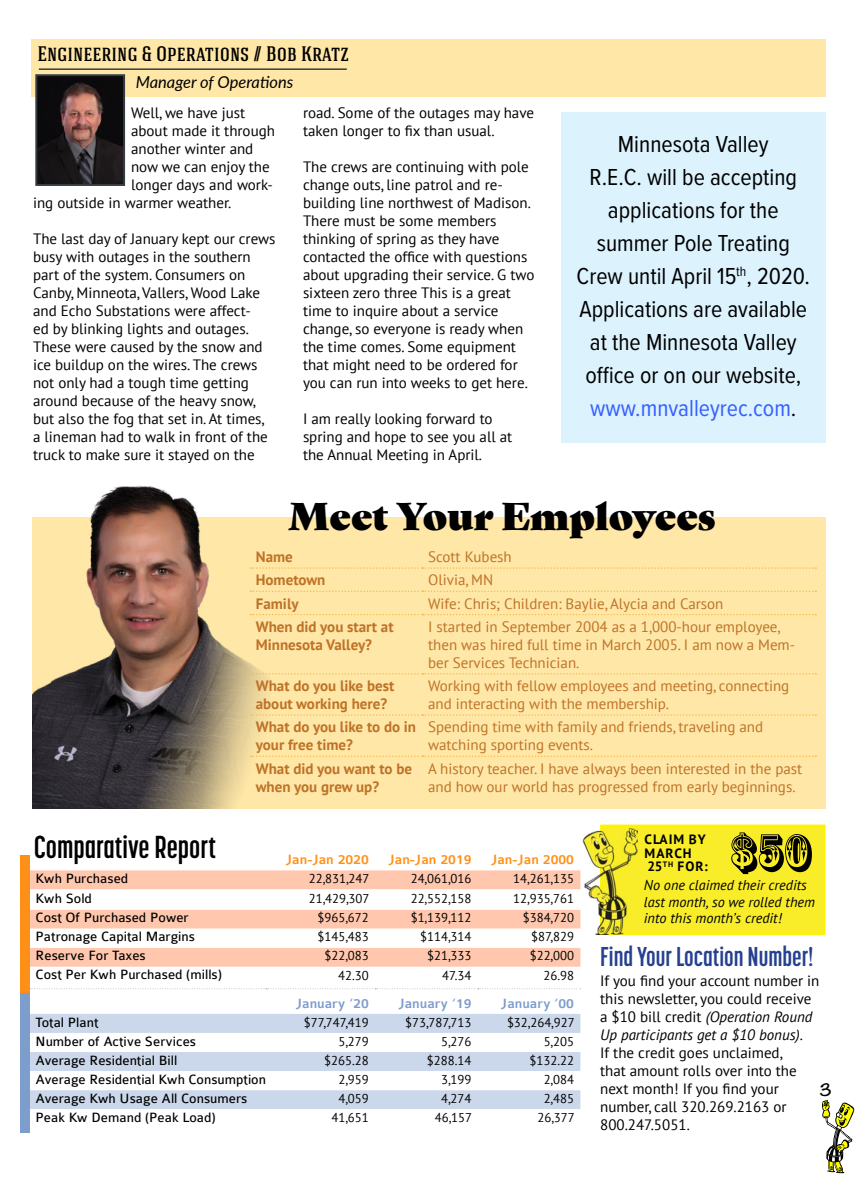
<style>
.page{position:relative;width:864px;height:1188px;background:#fff}
.page>*{position:absolute;margin:0;border:0;box-sizing:border-box;transform-origin:0 0}
.t1{font:49.95px "Rosewood Std";color:#000}
.t2{font:37.5px "Gastromond";color:#000}
.t3{font:700 31.5px "Korolev Compressed";color:#000}
.t4{font:700 27px "Korolev Compressed";color:#25408f}
.t5{font:24px/33px "Proxima Nova Cond";color:#000;text-align:center}
.t6{font:500 21px "Hagin Caps";color:#000}
.t7{font:italic 16.5px "Lato";color:#000}
.t8{font:15px/18px "PT Sans";color:#000}
.t9{font:15px/18px "PT Sans";color:#be7228}
.t10{font:700 15px/18px "PT Sans";color:#be7228}
.t11{font:700 15px "Noteworthy";color:#000}
.t12{font:14.4px "Colaborate";color:#000}
.t13{font:500 14.4px "Colaborate";color:#ff9017}
.t14{font:500 14.4px "Colaborate";color:#7d9dcc}
.t15{font:italic 14.25px/16.5px "PT Sans";color:#000101}
.t16{font:700 13.5px/13.5px "PT Sans";letter-spacing:.08em;color:#000}
.t17{font:12.75px "PT Sans";color:#000}
.s1{color:#3560ff}
.s2{font-style:italic}
</style>
<div class="page">
<div style="left:561px;top:113px;width:265px;height:330px;background:#dcf2fd"></div>
<div style="left:31px;top:40px;width:795px;height:57px;background:#ffe7a7"></div>
<img style="left:38px;top:77px;width:84px;height:106px">
<div style="left:35px;top:74px;width:90px;height:112px;border:2px solid #363d42"></div>
<hr style="left:39px;top:68px;width:308px;height:2px;background:#363d42">
<div style="left:32px;top:517px;width:794px;height:292px;background:#ffe7a7"></div>
<img style="left:32px;top:485px;width:238px;height:324px">
<svg style="left:251px;top:567px;width:565px;height:2px"></svg>
<svg style="left:251px;top:591px;width:565px;height:1px"></svg>
<svg style="left:251px;top:614px;width:565px;height:1px"></svg>
<svg style="left:251px;top:673px;width:565px;height:2px"></svg>
<svg style="left:251px;top:714px;width:565px;height:2px"></svg>
<svg style="left:251px;top:756px;width:565px;height:1px"></svg>
<div style="left:29px;top:870px;width:544px;height:19px;background:#ffc7ad"></div>
<svg style="left:29px;top:889px;width:551px;height:125px"></svg>
<div style="left:29px;top:1014px;width:551px;height:19px;background:#cbd8eb"></div>
<svg style="left:29px;top:1033px;width:551px;height:95px"></svg>
<svg style="left:30px;top:988px;width:551px;height:1px"></svg>
<div style="left:20px;top:855px;width:9px;height:139px;background:#ff9017"></div>
<div style="left:20px;top:994px;width:9px;height:139px;background:#7d9dcc"></div>
<div style="left:600px;top:825px;width:226px;height:110px;background:#f9ed29;border:2px solid #fff200"></div>
<img style="left:573px;top:829px;width:65px;height:106px">
<svg style="left:822px;top:1100px;width:32px;height:73px"></svg>
<h3 class="t6" style="left:37px;top:42px;width:313px">Engineering &amp; Operations // Bob Kratz</h3>
<p class="t7" style="left:136px;top:70px;width:159px">Manager of Operations</p>
<p class="t8" style="left:131px;top:103px;width:116px">Well, we have just</p>
<p class="t8" style="left:131px;top:121px;width:145px">about made it through</p>
<p class="t8" style="left:131px;top:139px;width:124px">another winter and</p>
<p class="t8" style="left:131px;top:157px;width:140px">now we can enjoy the</p>
<p class="t8" style="left:131px;top:175px;width:143px">longer days and work-</p>
<p class="t8" style="left:33px;top:193px;width:200px">ing outside in warmer weather.</p>
<p class="t8" style="left:33px;top:229px;width:244px">The last day of January kept our crews busy with outages in the southern part of the system. Consumers on Canby, Minneota, Vallers, Wood Lake and Echo Substations were affect-<br>ed by blinking lights and outages.<br>These were caused by the snow and ice buildup on the wires. The crews not only had a tough time getting around because of the heavy snow, but also the fog that set in. At times, a lineman had to walk in front of the truck to make sure it stayed on the</p>
<p class="t8" style="left:303px;top:103px;width:233px">road. Some of the outages may have taken longer to fix than usual.</p>
<p class="t8" style="left:303px;top:157px;width:233px">The crews are continuing with pole change outs, line patrol and re&shy;building line northwest of Madison.<br>There must be some members thinking of spring as they have contacted the office with questions about upgrading their service. G two sixteen zero three This is a great time to inquire about a service change, so everyone is ready when the time comes. Some equipment that might need to be ordered for you can run into weeks to get here.</p>
<p class="t8" style="left:303px;top:409px;width:211px">I am really looking forward to spring and hope to see you all at the Annual Meeting in April.</p>
<h3 class="t5" style="left:577px;top:126px;width:235px">Minnesota Valley<br>R.E.C. will be accepting applications for the summer Pole Treating<br>Crew until April 15<sup>th</sup>, 2020.<br>Applications are available at the Minnesota Valley office or on our website, <span class="s1">www.mnvalleyrec.com</span>.</h3>
<h2 class="t2" style="left:288px;top:487px;width:429px">Meet Your Employees</h2>
<p class="t10" style="left:256px;top:548px;width:38px">Name</p>
<p class="t9" style="left:428px;top:547px;width:85px">Scott Kubesh</p>
<p class="t10" style="left:256px;top:571px;width:71px">Hometown</p>
<p class="t9" style="left:428px;top:571px;width:67px">Olivia, MN</p>
<p class="t10" style="left:256px;top:594px;width:44px">Family</p>
<p class="t9" style="left:428px;top:594px;width:297px">Wife: Chris; Children: Baylie, Alycia and Carson</p>
<p class="t10" style="left:256px;top:617px;width:139px">When did you start at<br>Minnesota Valley?</p>
<p class="t9" style="left:428px;top:617px;width:369px">I started in September 2004 as a 1,000-hour employee, then was hired full time in March 2005. I am now a Mem&shy;ber Services Technician.</p>
<p class="t10" style="left:256px;top:677px;width:140px">What do you like best about working here?</p>
<p class="t9" style="left:428px;top:676px;width:363px">Working with fellow employees and meeting, connecting and interacting with the membership.</p>
<p class="t10" style="left:256px;top:718px;width:162px">What do you like to do in your free time?</p>
<p class="t9" style="left:428px;top:718px;width:337px">Spending time with family and friends, traveling and watching sporting events.</p>
<p class="t10" style="left:256px;top:759px;width:158px">What did you want to be when you grew up?</p>
<p class="t9" style="left:428px;top:759px;width:376px">A history teacher. I have always been interested in the past and how our world has progressed from early beginnings.</p>
<h3 class="t3" style="left:34px;top:829px;width:184px">Comparative Report</h3>
<p class="t13" style="left:286px;top:852px;width:84px">Jan-Jan 2020</p>
<p class="t13" style="left:388px;top:852px;width:84px">Jan-Jan 2019</p>
<p class="t13" style="left:491px;top:852px;width:84px">Jan-Jan 2000</p>
<p class="t12" style="left:36px;top:871px;width:94px">Kwh Purchased</p>
<p class="t17" style="left:309px;top:870px;width:62px">22,831,247</p>
<p class="t17" style="left:411px;top:870px;width:62px">24,061,016</p>
<p class="t17" style="left:513px;top:870px;width:62px">14,261,135</p>
<p class="t12" style="left:36px;top:891px;width:58px">Kwh Sold</p>
<p class="t17" style="left:309px;top:890px;width:62px">21,429,307</p>
<p class="t17" style="left:411px;top:890px;width:62px">22,552,158</p>
<p class="t17" style="left:513px;top:890px;width:62px">12,935,761</p>
<p class="t12" style="left:36px;top:910px;width:155px">Cost Of Purchased Power</p>
<p class="t17" style="left:318px;top:910px;width:53px">$965,672</p>
<p class="t17" style="left:411px;top:910px;width:62px">$1,139,112</p>
<p class="t17" style="left:523px;top:910px;width:53px">$384,720</p>
<p class="t12" style="left:36px;top:929px;width:161px">Patronage Capital Margins</p>
<p class="t17" style="left:318px;top:929px;width:53px">$145,483</p>
<p class="t17" style="left:420px;top:929px;width:53px">$114,314</p>
<p class="t17" style="left:531px;top:929px;width:44px">$87,829</p>
<p class="t12" style="left:36px;top:948px;width:112px">Reserve For Taxes</p>
<p class="t17" style="left:325px;top:948px;width:46px">$22,083</p>
<p class="t17" style="left:427px;top:948px;width:46px">$21,333</p>
<p class="t17" style="left:530px;top:948px;width:46px">$22,000</p>
<p class="t12" style="left:36px;top:967px;width:188px">Cost Per Kwh Purchased (mills)</p>
<p class="t17" style="left:338px;top:967px;width:32px">42.30</p>
<p class="t17" style="left:442px;top:967px;width:31px">47.34</p>
<p class="t17" style="left:543px;top:967px;width:32px">26.98</p>
<p class="t14" style="left:296px;top:996px;width:75px">January ‘20</p>
<p class="t14" style="left:398px;top:996px;width:75px">January ‘19</p>
<p class="t14" style="left:501px;top:996px;width:75px">January ‘00</p>
<p class="t12" style="left:36px;top:1014px;width:64px">Total Plant</p>
<p class="t17" style="left:304px;top:1014px;width:66px">$77,747,419</p>
<p class="t17" style="left:405px;top:1014px;width:68px">$73,787,713</p>
<p class="t17" style="left:507px;top:1014px;width:69px">$32,264,927</p>
<p class="t12" style="left:36px;top:1034px;width:162px">Number of Active Services</p>
<p class="t17" style="left:338px;top:1033px;width:32px">5,279</p>
<p class="t17" style="left:441px;top:1033px;width:32px">5,276</p>
<p class="t17" style="left:544px;top:1033px;width:32px">5,205</p>
<p class="t12" style="left:36px;top:1053px;width:143px">Average Residential Bill</p>
<p class="t17" style="left:324px;top:1052px;width:46px">$265.28</p>
<p class="t17" style="left:427px;top:1052px;width:46px">$288.14</p>
<p class="t17" style="left:529px;top:1052px;width:46px">$132.22</p>
<p class="t12" style="left:36px;top:1072px;width:232px">Average Residential Kwh Consumption</p>
<p class="t17" style="left:338px;top:1071px;width:32px">2,959</p>
<p class="t17" style="left:441px;top:1071px;width:32px">3,199</p>
<p class="t17" style="left:544px;top:1071px;width:32px">2,084</p>
<p class="t12" style="left:36px;top:1091px;width:213px">Average Kwh Usage All Consumers</p>
<p class="t17" style="left:338px;top:1090px;width:32px">4,059</p>
<p class="t17" style="left:441px;top:1090px;width:32px">4,274</p>
<p class="t17" style="left:544px;top:1090px;width:32px">2,485</p>
<p class="t12" style="left:36px;top:1110px;width:181px">Peak Kw Demand (Peak Load)</p>
<p class="t17" style="left:331px;top:1109px;width:39px">41,651</p>
<p class="t17" style="left:435px;top:1109px;width:39px">46,157</p>
<p class="t17" style="left:537px;top:1109px;width:39px">26,377</p>
<p class="t16" style="left:644px;top:833px;width:65px">CLAIM BY<br>MARCH<br>25<sup>TH</sup> FOR:</p>
<h1 class="t1" style="left:729px;top:823px;width:83px">$50</h1>
<p class="t15" style="left:644px;top:876px;width:173px">No one claimed their credits last month, so we rolled them into this month’s credit!</p>
<h3 class="t4" style="left:600px;top:941px;width:215px">Find Your Location Number!</h3>
<p class="t8" style="left:600px;top:972px;width:221px">If you find your account number in this newsletter, you could receive a $10 bill credit <span class="s2">(Operation Round<br>Up participants get a $10 bonus)</span>.<br>If the credit goes unclaimed,<br>that amount rolls over into the next month! If you find your number, call 320.269.2163 or<br>800.247.5051.</p>
<p class="t11" style="left:820px;top:1076px;width:14px">3</p>
</div>
